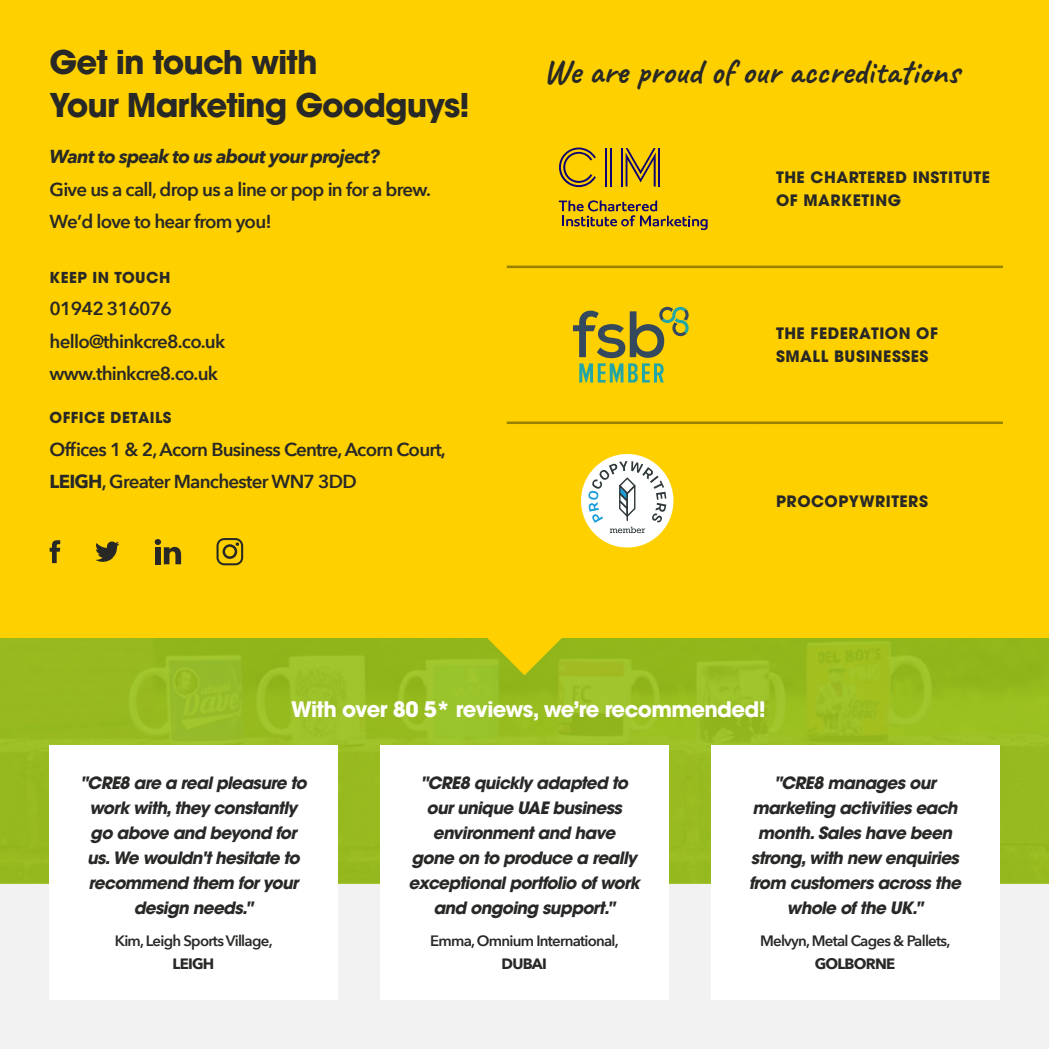
<style>
.page{position:relative;width:1049px;height:1049px;background:#fff}
.page>*{position:absolute;margin:0;border:0;box-sizing:border-box;transform-origin:0 0}
.t1{font:700 35px "Caveat";color:#282827}
.t2{font:700 32.5px/42.5px "ITC Avant Garde Pro";letter-spacing:-.03em;color:#282827}
.t3{font:700 21.25px "ITC Avant Garde Pro";letter-spacing:-.03em;color:#fff}
.t4{font:600 18.75px/32.5px "Avenir Next";letter-spacing:-.04em;color:#282827}
.t5{font:italic 700 18.75px "Avenir Next";letter-spacing:-.04em;color:#282827}
.t6{font:italic 700 17px/25px "ITC Avant Garde Pro";letter-spacing:-.04em;color:#282827;text-align:center}
.t7{font:700 15.5px/22.5px "ITC Avant Garde Pro";letter-spacing:.03em;color:#282827}
.t8{font:600 15px "Avenir Next";letter-spacing:-.05em;color:#282827}
.t9{font:700 15px "ITC Avant Garde Pro";letter-spacing:.03em;color:#282827}
.t10{font:700 15px "Avenir Next";letter-spacing:-.05em;color:#282827}
.s1{font-weight:700}
</style>
<div class="page">
<div style="left:0;top:883px;width:1049px;height:166px;background:#f2f2f2"></div>
<div style="left:0;top:635px;width:1049px;height:248px;background:linear-gradient(to right,#97bc23,#99bd20)"></div>
<div style="left:0;top:0;width:1049px;height:638px;background:#ffd000"></div>
<hr style="left:507px;top:266px;width:248px;height:2px;background:#998000">
<hr style="left:755px;top:266px;width:248px;height:2px;background:#998000">
<hr style="left:507px;top:421px;width:248px;height:3px;background:#998000">
<hr style="left:755px;top:421px;width:248px;height:3px;background:#998000">
<hr style="left:605px;top:148px;width:2px;height:38px;background:#0e0072">
<hr style="left:609px;top:148px;width:2px;height:38px;background:#0e0072">
<svg style="left:559px;top:148px;width:37px;height:39px"></svg>
<hr style="left:621px;top:148px;width:2px;height:38px;background:#0e0072">
<hr style="left:658px;top:148px;width:2px;height:38px;background:#0e0072">
<svg style="left:626px;top:148px;width:30px;height:38px"></svg>
<svg style="left:559px;top:200px;width:149px;height:30px"></svg>
<svg style="left:573px;top:307px;width:116px;height:75px"></svg>
<div style="left:581px;top:454px;width:92px;height:93px;background:#fff;border-radius:50%"></div>
<svg style="left:588px;top:461px;width:78px;height:72px"></svg>
<svg style="left:487px;top:638px;width:75px;height:37px;background:#c8c40e"></svg>
<div style="left:380px;top:745px;width:289px;height:255px;background:#fff"></div>
<div style="left:711px;top:745px;width:288px;height:255px;background:#fff"></div>
<div style="left:50px;top:745px;width:288px;height:255px;background:#fff"></div>
<svg style="left:50px;top:540px;width:10px;height:23px"></svg>
<svg style="left:96px;top:541px;width:23px;height:21px"></svg>
<svg style="left:216px;top:538px;width:27px;height:27px"></svg>
<svg style="left:155px;top:539px;width:26px;height:25px"></svg>
<h2 class="t2" style="left:50px;top:41px;width:422px">Get in touch with<br>Your Marketing Goodguys!</h2>
<p class="t5" style="left:50px;top:145px;width:331px">Want to speak to us about your project?</p>
<p class="t4" style="left:50px;top:173px;width:383px">Give us a call, drop us a line or pop in for a brew.<br>We’d love to hear from you!</p>
<p class="t9" style="left:50px;top:267px;width:122px">KEEP IN TOUCH</p>
<p class="t4" style="left:50px;top:292px;width:177px">01942 316076 hello@thinkcre8.co.uk www.thinkcre8.co.uk</p>
<p class="t9" style="left:50px;top:408px;width:123px">OFFICE DETAILS</p>
<p class="t4" style="left:50px;top:433px;width:398px">Offices 1 &amp; 2, Acorn Business Centre, Acorn Court,<br><span class="s1">LEIGH</span>, Greater Manchester WN7 3DD</p>
<h1 class="t1" style="left:543px;top:49px;width:418px">We are proud of our accreditations</h1>
<p class="t7" style="left:776px;top:166px;width:215px">THE CHARTERED INSTITUTE<br>OF MARKETING</p>
<p class="t7" style="left:776px;top:322px;width:163px">THE FEDERATION OF<br>SMALL BUSINESSES</p>
<p class="t7" style="left:776px;top:489px;width:153px">PROCOPYWRITERS</p>
<p class="t3" style="left:291px;top:695px;width:476px">With over 80 5* reviews, we’re recommended!</p>
<p class="t6" style="left:80px;top:770px;width:228px">"CRE8 are a real pleasure to work with, they constantly go above and beyond for us. We wouldn't hesitate to recommend them for your design needs."</p>
<p class="t8" style="left:115px;top:932px;width:159px">Kim, Leigh Sports Village,</p>
<p class="t10" style="left:173px;top:954px;width:43px">LEIGH</p>
<p class="t6" style="left:409px;top:770px;width:233px">"CRE8 quickly adapted to our unique UAE business environment and have<br>gone on to produce a really exceptional portfolio of work and ongoing support."</p>
<p class="t8" style="left:430px;top:932px;width:190px">Emma, Omnium International,</p>
<p class="t10" style="left:501px;top:954px;width:47px">DUBAI</p>
<p class="t6" style="left:749px;top:770px;width:213px">"CRE8 manages our marketing activities each month. Sales have been strong, with new enquiries from customers across the whole of the UK."</p>
<p class="t8" style="left:760px;top:932px;width:192px">Melvyn, Metal Cages &amp; Pallets,</p>
<p class="t10" style="left:815px;top:954px;width:82px">GOLBORNE</p>
</div>
